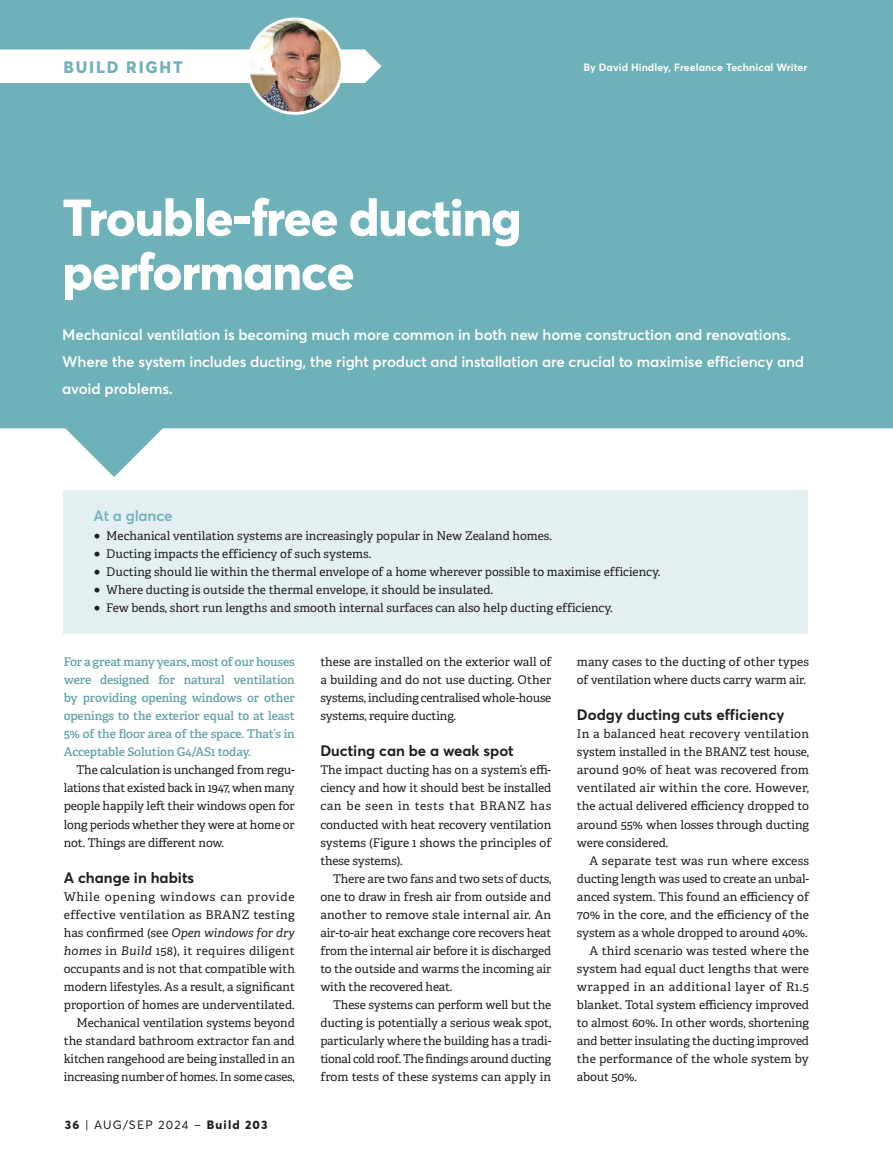
<style>
.page{position:relative;width:893px;height:1170px;background:#fff}
.page>*{position:absolute;margin:0;border:0;box-sizing:border-box;transform-origin:0 0}
.Opinion___Headline{font:800 51px/54px "Averta";letter-spacing:-.02em;color:#fff}
.t1{font:800 16.5px "Averta";letter-spacing:.11em;color:#70b2b9}
.Design_Right____Heading_Subhead{font:600 15px/27px "Averta";letter-spacing:-.01em;color:#fff}
.Opinion___Subhead_1{font:700 15px "Averta";color:#231f20}
.Design_Right____Heading_Subhead-2{font:600 15px "Averta";letter-spacing:-.01em;color:#6eb1b8}
.Feature_Spread___Body_Copy{font:12px/18px "Adelle";letter-spacing:-.005em;color:#231f20;text-align:justify}
.Design_Right___Intro_Paragraph{font:600 12px/18px "Adelle";letter-spacing:-.01em;color:#65a2a8;text-align:justify}
.t2{font:12px "Averta";letter-spacing:.1em;color:#231f20}
.Design_Right___Author{font:700 10.5px "Averta";letter-spacing:.01em;color:#fff}
.s1{font-style:italic}
.s2{font-weight:800}
</style>
<div class="page">
<svg style="left:0;top:0;width:893px;height:477px;background:#7cb8bf"></svg>
<svg style="left:0;top:49px;width:382px;height:34px"></svg>
<div style="left:64px;top:491px;width:744px;height:143px;background:#e4eff1"></div>
<img style="left:248px;top:19px;width:94px;height:94px;border-radius:47px">
<div style="left:246px;top:17px;width:98px;height:98px;border:3px solid #fff;border-radius:50%"></div>
<p class="t1" style="left:64px;top:55px;width:121px">BUILD RIGHT</p>
<p class="Design_Right___Author" style="left:584px;top:60px;width:225px">By David Hindley, Freelance Technical Writer</p>
<p class="Opinion___Headline" style="left:62px;top:188px;width:461px">Trouble-free ducting performance</p>
<p class="Design_Right____Heading_Subhead" style="left:62px;top:321px;width:743px">Mechanical ventilation is becoming much more common in both new home construction and renovations.<br>Where the system includes ducting, the right product and installation are crucial to maximise efficiency and avoid problems.</p>
<p class="Design_Right____Heading_Subhead-2" style="left:94px;top:505px;width:81px">At a glance</p>
<p class="Feature_Spread___Body_Copy" style="left:94px;top:527px;width:460px">○ Mechanical ventilation systems are increasingly popular in New Zealand homes.</p>
<p class="Feature_Spread___Body_Copy" style="left:94px;top:545px;width:279px">○ Ducting impacts the efficiency of such systems.</p>
<p class="Feature_Spread___Body_Copy" style="left:94px;top:563px;width:568px">○ Ducting should lie within the thermal envelope of a home wherever possible to maximise efficiency.</p>
<p class="Feature_Spread___Body_Copy" style="left:94px;top:581px;width:401px">○ Where ducting is outside the thermal envelope, it should be insulated.</p>
<p class="Feature_Spread___Body_Copy" style="left:94px;top:599px;width:521px">○ Few bends, short run lengths and smooth internal surfaces can also help ducting efficiency.</p>
<p class="Design_Right___Intro_Paragraph" style="left:64px;top:653px;width:233px">For a great many years, most of our houses were designed for natural ventilation by providing opening windows or other openings to the exterior equal to at least 5% of the floor area of the space. That’s in Acceptable Solution G4/AS1 today.</p>
<p class="Feature_Spread___Body_Copy" style="left:64px;top:761px;width:233px;text-indent:13px">The calculation is unchanged from regu&shy;lations that existed back in 1947, when many people happily left their windows open for long periods whether they were at home or not. Things are different now.</p>
<p class="Opinion___Subhead_1" style="left:64px;top:866px;width:132px">A change in habits</p>
<p class="Feature_Spread___Body_Copy" style="left:64px;top:887px;width:233px">While opening windows can provide effective ventilation as BRANZ testing has confirmed (see <span class="s1">Open windows for dry homes</span> in <span class="s1">Build</span> 158), it requires diligent occupants and is not that compatible with modern lifestyles. As a result, a significant proportion of homes are underventilated.</p>
<p class="Feature_Spread___Body_Copy" style="left:64px;top:1013px;width:233px;text-indent:13px">Mechanical ventilation systems beyond the standard bathroom extractor fan and kitchen rangehood are being installed in an increasing number of homes. In some cases,</p>
<p class="t2" style="left:65px;top:1116px;width:204px"><span class="s2">36</span> | AUG/SEP 2024 – <span class="s2">Build 203</span></p>
<p class="Feature_Spread___Body_Copy" style="left:320px;top:653px;width:233px">these are installed on the exterior wall of a building and do not use ducting. Other systems, including centralised whole-house systems, require ducting.</p>
<p class="Opinion___Subhead_1" style="left:320px;top:740px;width:195px">Ducting can be a weak spot</p>
<p class="Feature_Spread___Body_Copy" style="left:320px;top:761px;width:233px">The impact ducting has on a system’s effi&shy;ciency and how it should best be installed can be seen in tests that BRANZ has conducted with heat recovery ventilation systems (Figure 1 shows the principles of these systems).</p>
<p class="Feature_Spread___Body_Copy" style="left:320px;top:869px;width:233px;text-indent:13px">There are two fans and two sets of ducts, one to draw in fresh air from outside and another to remove stale internal air. An air-to-air heat exchange core recovers heat from the internal air before it is discharged to the outside and warms the incoming air with the recovered heat.</p>
<p class="Feature_Spread___Body_Copy" style="left:320px;top:995px;width:233px;text-indent:13px">These systems can perform well but the ducting is potentially a serious weak spot, particularly where the building has a tradi&shy;tional cold roof. The findings around ducting from tests of these systems can apply in</p>
<p class="Feature_Spread___Body_Copy" style="left:577px;top:653px;width:234px">many cases to the ducting of other types of ventilation where ducts carry warm air.</p>
<p class="Opinion___Subhead_1" style="left:577px;top:704px;width:209px">Dodgy ducting cuts efficiency</p>
<p class="Feature_Spread___Body_Copy" style="left:577px;top:725px;width:234px">In a balanced heat recovery ventilation system installed in the BRANZ test house, around 90% of heat was recovered from ventilated air within the core. However, the actual delivered efficiency dropped to around 55% when losses through ducting were considered.</p>
<p class="Feature_Spread___Body_Copy" style="left:577px;top:851px;width:234px;text-indent:13px">A separate test was run where excess ducting length was used to create an unbal&shy;anced system. This found an efficiency of 70% in the core, and the efficiency of the system as a whole dropped to around 40%.</p>
<p class="Feature_Spread___Body_Copy" style="left:577px;top:941px;width:234px;text-indent:13px">A third scenario was tested where the system had equal duct lengths that were wrapped in an additional layer of R1.5 blanket. Total system efficiency improved to almost 60%. In other words, shortening and better insulating the ducting improved the performance of the whole system by about 50%.</p>
</div>
